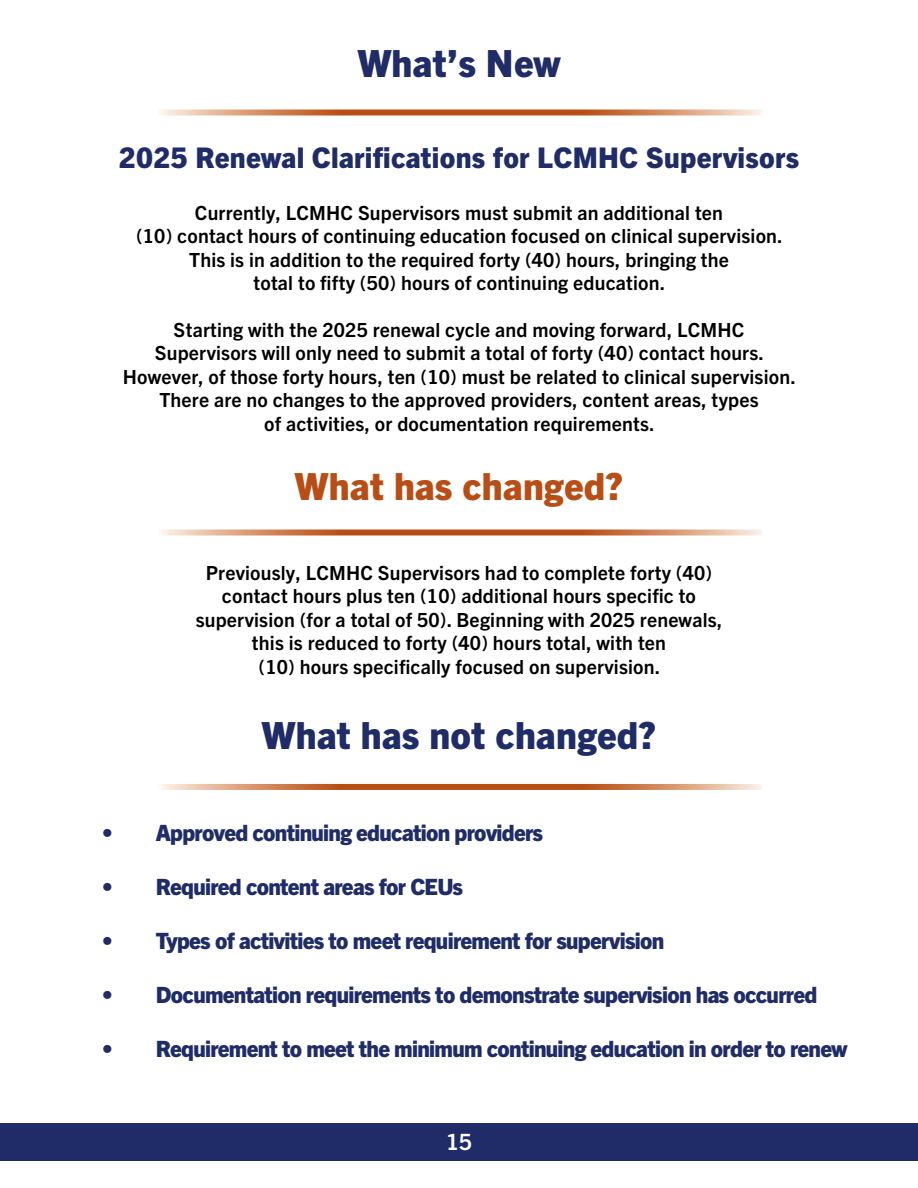
<style>
.page{position:relative;width:918px;height:1188px;background:#fff}
.page>*{position:absolute;margin:0;border:0;box-sizing:border-box;transform-origin:0 0}
.t1{font:800 37.5px "Trade Gothic Next LT Pro";letter-spacing:.01em;color:#202c67}
.t2{font:800 37.5px "Trade Gothic Next LT Pro";letter-spacing:.01em;color:#b84e16}
.t3{font:800 28.5px "Trade Gothic Next LT Pro";letter-spacing:.01em;color:#202c67}
.t4{font:800 22.5px "Trade Gothic Next LT Pro";letter-spacing:-.03em;color:#202c67}
.t5{font:700 22.5px "Trade Gothic Next LT Pro";color:#fff}
.t6{font:700 19.5px/23.4px "Trade Gothic Next LT Pro";letter-spacing:.01em;color:#000;text-align:center}
</style>
<div class="page">
<svg style="left:161px;top:110px;width:601px;height:6px;background:#d0865d"></svg>
<svg style="left:161px;top:784px;width:601px;height:6px;background:#cc7c50"></svg>
<svg style="left:161px;top:530px;width:601px;height:6px;background:#d0865d"></svg>
<div style="left:0;top:1123px;width:918px;height:38px;background:#202c67"></div>
<h1 class="t1" style="left:358px;top:37px;width:204px">What’s New</h1>
<h2 class="t3" style="left:119px;top:138px;width:682px">2025 Renewal Clarifications for LCMHC Supervisors</h2>
<p class="t6" style="left:136px;top:200px;width:648px">Currently, LCMHC Supervisors must submit an additional ten<br>(10) contact hours of continuing education focused on clinical supervision.<br>This is in addition to the required forty (40) hours, bringing the<br>total to fifty (50) hours of continuing education.</p>
<p class="t6" style="left:123px;top:317px;width:674px">Starting with the 2025 renewal cycle and moving forward, LCMHC Supervisors will only need to submit a total of forty (40) contact hours.<br>However, of those forty hours, ten (10) must be related to clinical supervision.<br>There are no changes to the approved providers, content areas, types<br>of activities, or documentation requirements.</p>
<h1 class="t2" style="left:295px;top:460px;width:330px">What has changed?</h1>
<p class="t6" style="left:196px;top:560px;width:528px">Previously, LCMHC Supervisors had to complete forty (40) contact hours plus ten (10) additional hours specific to supervision (for a total of 50). Beginning with 2025 renewals, this is reduced to forty (40) hours total, with ten<br>(10) hours specifically focused on supervision.</p>
<h1 class="t1" style="left:262px;top:709px;width:396px">What has not changed?</h1>
<p class="t4" style="left:102px;top:817px;width:443px">• Approved continuing education providers</p>
<p class="t4" style="left:102px;top:871px;width:363px">• Required content areas for CEUs</p>
<p class="t4" style="left:102px;top:925px;width:564px">• Types of activities to meet requirement for supervision</p>
<p class="t4" style="left:102px;top:979px;width:717px">• Documentation requirements to demonstrate supervision has occurred</p>
<p class="t4" style="left:102px;top:1033px;width:747px">• Requirement to meet the minimum continuing education in order to renew</p>
<p class="t5" style="left:446px;top:1126px;width:27px">15</p>
</div>
